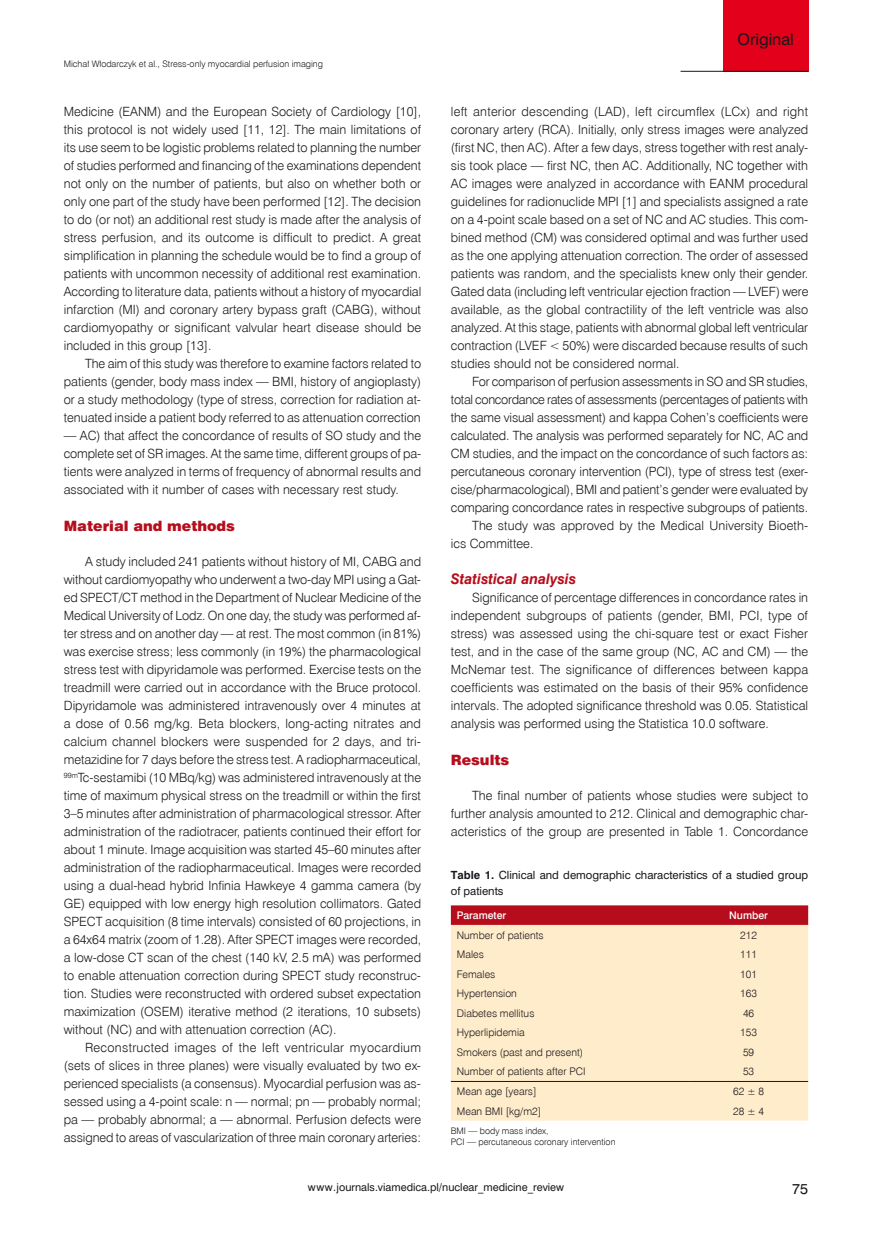
<style>
.page{position:relative;width:872px;height:1234px;background:#fff}
.page>*{position:absolute;margin:0;border:0;box-sizing:border-box;transform-origin:0 0}
.t1{font:15px "Swis 721 PL";color:#1a171c}
.t2{font:14.25px "Swis 721 Blk EU";color:#b60d1c}
.t3{font:italic 700 13.5px "Swis 721 PL";color:#b60d1c}
.t4{font:13.5px "Swis 721 PL";color:#1a171c}
.t5{font:12.75px/18px "Swis 721 Lt EU";letter-spacing:-.01em;color:#1a171c;text-align:justify}
.t6{font:10.5px "Swis 721 Lt EU";color:#1a171c}
.t7{font:10.5px/16.5px "Swis 721 PL";color:#1a171c}
.t8{font:10.5px "Swis 721 Md EU";color:#fff}
.t9{font:10.05px "Swis 721 PL";color:#1a171c}
.t10{font:9px/10.8px "Swis 721 Lt EU";color:#1a171c}
.s1{font-weight:700}
</style>
<div class="page">
<div style="left:723px;top:0;width:85px;height:71px;background:#e2001a"></div>
<hr style="left:680px;top:71px;width:128px;height:1px;background:#1a171c">
<div style="left:451px;top:905px;width:357px;height:19px;background:#b60d1c"></div>
<div style="left:451px;top:924px;width:357px;height:196px;background:#ffeccb"></div>
<hr style="left:451px;top:1080px;width:238px;height:1px;background:#1a171c">
<hr style="left:689px;top:1080px;width:119px;height:1px;background:#1a171c">
<p class="t10" style="left:64px;top:59px;width:261px">Michał Włodarczyk et al., Stress-only myocardial perfusion imaging</p>
<p class="t5" style="left:64px;top:102px;width:359px">Medicine (EANM) and the European Society of Cardiology [10], this protocol is not widely used [11, 12]. The main limitations of its use seem to be logistic problems related to planning the number of studies performed and financing of the examinations dependent not only on the number of patients, but also on whether both or only one part of the study have been performed [12]. The decision to do (or not) an additional rest study is made after the analysis of stress perfusion, and its outcome is difficult to predict. A great simplification in planning the schedule would be to find a group of patients with uncommon necessity of additional rest examination.<br>According to literature data, patients without a history of myocardial infarction (MI) and coronary artery bypass graft (CABG), without cardiomyopathy or significant valvular heart disease should be included in this group [13].</p>
<p class="t5" style="left:64px;top:354px;width:359px;text-indent:21px">The aim of this study was therefore to examine factors related to patients (gender, body mass index — BMI, history of angioplasty) or a study methodology (type of stress, correction for radiation at&shy;tenuated inside a patient body referred to as attenuation correction</p>
<p class="t5" style="left:64px;top:426px;width:359px">— AC) that affect the concordance of results of SO study and the complete set of SR images. At the same time, different groups of pa&shy;tients were analyzed in terms of frequency of abnormal results and associated with it number of cases with necessary rest study.</p>
<p class="t2" style="left:64px;top:516px;width:173px">Material and methods</p>
<p class="t5" style="left:64px;top:552px;width:359px;text-indent:21px">A study included 241 patients without history of MI, CABG and without cardiomyopathy who underwent a two-day MPI using a Gat&shy;ed SPECT/CT method in the Department of Nuclear Medicine of the Medical University of Lodz. On one day, the study was performed af&shy;ter stress and on another day — at rest. The most common (in 81%) was exercise stress; less commonly (in 19%) the pharmacological stress test with dipyridamole was performed. Exercise tests on the treadmill were carried out in accordance with the Bruce protocol.<br>Dipyridamole was administered intravenously over 4 minutes at a dose of 0.56 mg/kg. Beta blockers, long-acting nitrates and calcium channel blockers were suspended for 2 days, and tri&shy;metazidine for 7 days before the stress test. A radiopharmaceutical, <sup>99m</sup>Tc-sestamibi (10 MBq/kg) was administered intravenously at the time of maximum physical stress on the treadmill or within the first 3–5 minutes after administration of pharmacological stressor. After administration of the radiotracer, patients continued their effort for about 1 minute. Image acquisition was started 45–60 minutes after administration of the radiopharmaceutical. Images were recorded using a dual-head hybrid Infinia Hawkeye 4 gamma camera (by GE) equipped with low energy high resolution collimators. Gated SPECT acquisition (8 time intervals) consisted of 60 projections, in a 64x64 matrix (zoom of 1.28). After SPECT images were recorded, a low-dose CT scan of the chest (140 kV, 2.5 mA) was performed to enable attenuation correction during SPECT study reconstruc&shy;tion. Studies were reconstructed with ordered subset expectation maximization (OSEM) iterative method (2 iterations, 10 subsets) without (NC) and with attenuation correction (AC).</p>
<p class="t5" style="left:64px;top:1038px;width:359px;text-indent:21px">Reconstructed images of the left ventricular myocardium (sets of slices in three planes) were visually evaluated by two ex&shy;perienced specialists (a consensus). Myocardial perfusion was as&shy;sessed using a 4-point scale: n — normal; pn — probably normal; pa — probably abnormal; a — abnormal. Perfusion defects were assigned to areas of vascularization of three main coronary arteries:</p>
<p class="t1" style="left:737px;top:29px;width:58px">Original</p>
<p class="t5" style="left:451px;top:102px;width:359px">left anterior descending (LAD), left circumflex (LCx) and right coronary artery (RCA). Initially, only stress images were analyzed (first NC, then AC). After a few days, stress together with rest analy&shy;sis took place — first NC, then AC. Additionally, NC together with AC images were analyzed in accordance with EANM procedural guidelines for radionuclide MPI [1] and specialists assigned a rate on a 4-point scale based on a set of NC and AC studies. This com&shy;bined method (CM) was considered optimal and was further used as the one applying attenuation correction. The order of assessed patients was random, and the specialists knew only their gender.<br>Gated data (including left ventricular ejection fraction — LVEF) were available, as the global contractility of the left ventricle was also analyzed. At this stage, patients with abnormal global left ventricular contraction (LVEF &lt; 50%) were discarded because results of such studies should not be considered normal.</p>
<p class="t5" style="left:472px;top:372px;width:338px">For comparison of perfusion assessments in SO and SR studies,</p>
<p class="t5" style="left:451px;top:390px;width:358px">total concordance rates of assessments (percentages of patients with</p>
<p class="t5" style="left:451px;top:408px;width:359px">the same visual assessment) and kappa Cohen’s coefficients were</p>
<p class="t5" style="left:451px;top:426px;width:359px">calculated. The analysis was performed separately for NC, AC and</p>
<p class="t5" style="left:451px;top:444px;width:359px">CM studies, and the impact on the concordance of such factors as:</p>
<p class="t5" style="left:451px;top:462px;width:359px">percutaneous coronary intervention (PCI), type of stress test (exer-</p>
<p class="t5" style="left:451px;top:480px;width:359px">cise/pharmacological), BMI and patient’s gender were evaluated by</p>
<p class="t5" style="left:451px;top:498px;width:359px">comparing concordance rates in respective subgroups of patients.</p>
<p class="t5" style="left:472px;top:516px;width:337px">The study was approved by the Medical University Bioeth-</p>
<p class="t5" style="left:451px;top:534px;width:84px">ics Committee.</p>
<p class="t3" style="left:451px;top:570px;width:127px">Statistical analysis</p>
<p class="t5" style="left:451px;top:588px;width:359px;text-indent:21px">Significance of percentage differences in concordance rates in independent subgroups of patients (gender, BMI, PCI, type of stress) was assessed using the chi-square test or exact Fisher test, and in the case of the same group (NC, AC and CM) — the McNemar test. The significance of differences between kappa coefficients was estimated on the basis of their 95% confidence intervals. The adopted significance threshold was 0.05. Statistical analysis was performed using the Statistica 10.0 software.</p>
<p class="t2" style="left:451px;top:750px;width:60px">Results</p>
<p class="t5" style="left:451px;top:786px;width:359px;text-indent:21px">The final number of patients whose studies were subject to further analysis amounted to 212. Clinical and demographic char&shy;acteristics of the group are presented in Table 1. Concordance</p>
<p class="t7" style="left:451px;top:866px;width:359px"><span class="s1">Table 1.</span> Clinical and demographic characteristics of a studied group of patients</p>
<p class="t8" style="left:457px;top:908px;width:51px">Parameter</p>
<p class="t8" style="left:729px;top:908px;width:40px">Number</p>
<p class="t6" style="left:457px;top:928px;width:88px">Number of patients</p>
<p class="t6" style="left:740px;top:928px;width:18px">212</p>
<p class="t6" style="left:457px;top:947px;width:29px">Males</p>
<p class="t6" style="left:740px;top:947px;width:18px">111</p>
<p class="t6" style="left:457px;top:967px;width:40px">Females</p>
<p class="t6" style="left:740px;top:967px;width:18px">101</p>
<p class="t6" style="left:457px;top:986px;width:62px">Hypertension</p>
<p class="t6" style="left:740px;top:986px;width:18px">163</p>
<p class="t6" style="left:457px;top:1006px;width:79px">Diabetes mellitus</p>
<p class="t6" style="left:743px;top:1006px;width:13px">46</p>
<p class="t6" style="left:457px;top:1025px;width:69px">Hyperlipidemia</p>
<p class="t6" style="left:740px;top:1025px;width:18px">153</p>
<p class="t6" style="left:457px;top:1045px;width:128px">Smokers (past and present)</p>
<p class="t6" style="left:743px;top:1045px;width:13px">59</p>
<p class="t6" style="left:457px;top:1065px;width:130px">Number of patients after PCI</p>
<p class="t6" style="left:743px;top:1065px;width:13px">53</p>
<p class="t6" style="left:457px;top:1084px;width:81px">Mean age [years]</p>
<p class="t6" style="left:733px;top:1084px;width:33px">62 ± 8</p>
<p class="t6" style="left:457px;top:1104px;width:86px">Mean BMI [kg/m2]</p>
<p class="t6" style="left:733px;top:1104px;width:33px">28 ± 4</p>
<p class="t10" style="left:451px;top:1125px;width:166px">BMI — body mass index,<br>PCI — percutaneous coronary intervention</p>
<p class="t9" style="left:308px;top:1180px;width:258px">www.journals.viamedica.pl/nuclear_medicine_review</p>
<p class="t4" style="left:792px;top:1179px;width:17px">75</p>
</div>
